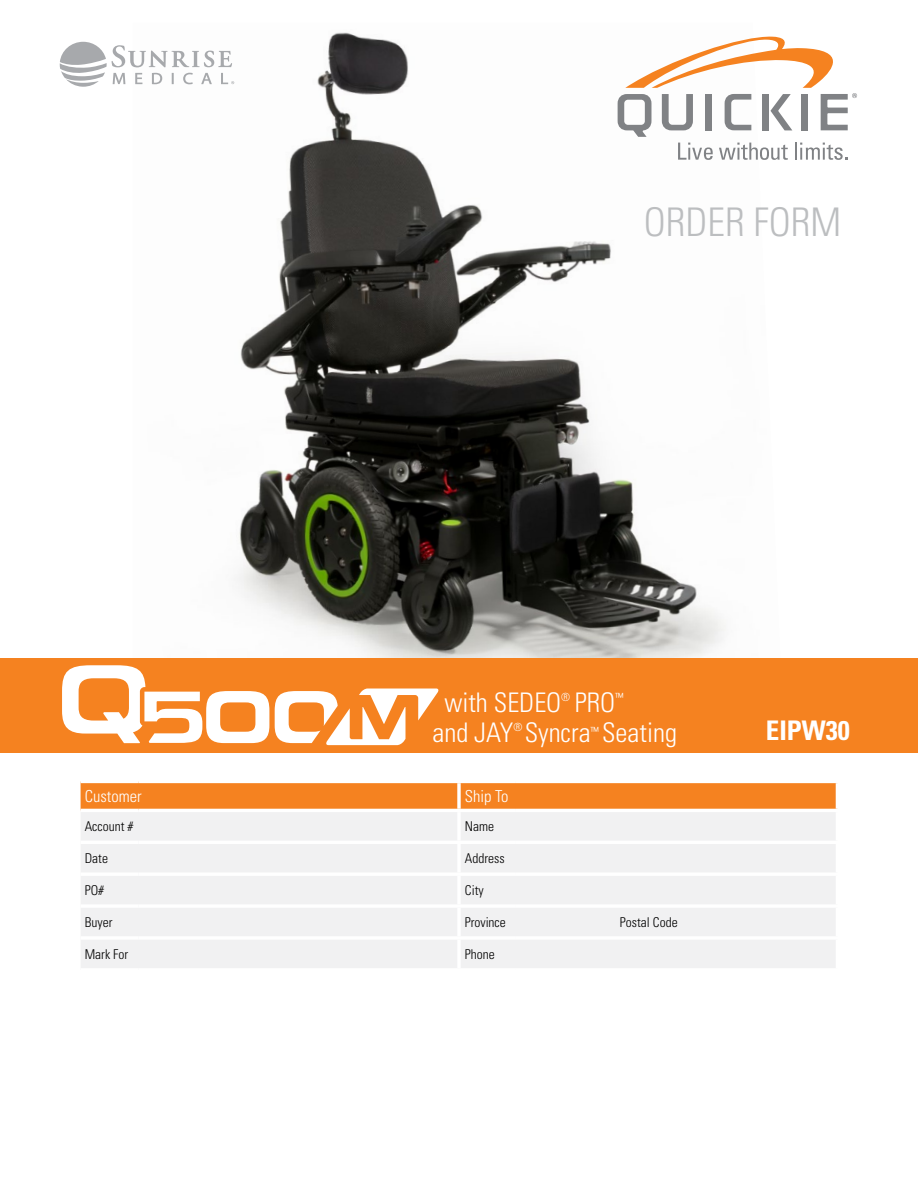
<style>
.page{position:relative;width:918px;height:1188px;background:#fff}
.page>*{position:absolute;margin:0;border:0;box-sizing:border-box;transform-origin:0 0}
.t1{font:300 condensed 39.45px "Univers LT Std";color:#bcbec0}
.t2{font:300 condensed 27px "Univers LT Std";color:#fff}
.t3{font:700 condensed 27px "Univers LT Std";color:#fff}
.t4{font:300 condensed 16.5px "Univers LT Std";color:#fff}
.t5{font:300 condensed 13.5px "Univers LT Std";color:#000}
.t6{font:300 condensed 11.25px "Univers LT Std";color:#fff}
</style>
<div class="page">
<img style="left:133px;top:32px;width:649px;height:627px">
<svg style="left:60px;top:42px;width:174px;height:45px"></svg>
<svg style="left:81px;top:783px;width:755px;height:26px;background:#f58423"></svg>
<div style="left:81px;top:812px;width:755px;height:156px;background:#f1f1f2"></div>
<svg style="left:457px;top:783px;width:4px;height:26px"></svg>
<hr style="left:516px;top:841px;width:323px;height:3px;background:#fff">
<hr style="left:516px;top:872px;width:323px;height:4px;background:#fff">
<hr style="left:516px;top:904px;width:323px;height:4px;background:#fff">
<hr style="left:516px;top:936px;width:323px;height:4px;background:#fff">
<hr style="left:81px;top:841px;width:58px;height:3px;background:#fff">
<hr style="left:139px;top:841px;width:320px;height:3px;background:#fff">
<hr style="left:459px;top:841px;width:57px;height:3px;background:#fff">
<hr style="left:81px;top:872px;width:58px;height:4px;background:#fff">
<hr style="left:139px;top:872px;width:320px;height:4px;background:#fff">
<hr style="left:459px;top:872px;width:57px;height:4px;background:#fff">
<hr style="left:81px;top:904px;width:58px;height:4px;background:#fff">
<hr style="left:139px;top:904px;width:320px;height:4px;background:#fff">
<hr style="left:459px;top:904px;width:57px;height:4px;background:#fff">
<hr style="left:81px;top:936px;width:58px;height:4px;background:#fff">
<hr style="left:139px;top:936px;width:320px;height:4px;background:#fff">
<hr style="left:459px;top:936px;width:57px;height:4px;background:#fff">
<hr style="left:457px;top:812px;width:4px;height:29px;background:#fff">
<hr style="left:457px;top:844px;width:4px;height:28px;background:#fff">
<hr style="left:457px;top:876px;width:4px;height:28px;background:#fff">
<hr style="left:457px;top:908px;width:4px;height:28px;background:#fff">
<hr style="left:457px;top:940px;width:4px;height:28px;background:#fff">
<div style="left:0;top:659px;width:918px;height:94px;background:#f58220"></div>
<svg style="left:275px;top:689px;width:164px;height:56px"></svg>
<svg style="left:62px;top:665px;width:207px;height:78px"></svg>
<svg style="left:618px;top:36px;width:239px;height:101px"></svg>
<svg style="left:678px;top:143px;width:35px;height:17px"></svg>
<svg style="left:719px;top:143px;width:69px;height:17px"></svg>
<svg style="left:795px;top:143px;width:52px;height:17px"></svg>
<h1 class="t1" style="left:644px;top:199px;width:199px">ORDER FORM</h1>
<h2 class="t2" style="left:444px;top:686px;width:172px">with SEDEO<sup>®</sup> PRO</h2>
<p class="t6" style="left:615px;top:690px;width:10px">™</p>
<h2 class="t2" style="left:432px;top:716px;width:246px">and JAY<sup>®</sup> Syncra Seating</h2>
<p class="t6" style="left:591px;top:724px;width:10px">™</p>
<p class="t4" style="left:85px;top:786px;width:58px">Customer</p>
<p class="t4" style="left:465px;top:786px;width:45px">Ship To</p>
<p class="t5" style="left:85px;top:818px;width:50px">Account #</p>
<p class="t5" style="left:465px;top:818px;width:31px">Name</p>
<p class="t5" style="left:85px;top:850px;width:25px">Date</p>
<p class="t5" style="left:465px;top:850px;width:41px">Address</p>
<p class="t5" style="left:85px;top:882px;width:21px">PO#</p>
<p class="t5" style="left:465px;top:882px;width:20px">City</p>
<p class="t5" style="left:85px;top:914px;width:29px">Buyer</p>
<p class="t5" style="left:465px;top:914px;width:42px">Province</p>
<p class="t5" style="left:620px;top:914px;width:59px">Postal Code</p>
<p class="t5" style="left:85px;top:946px;width:45px">Mark For</p>
<p class="t5" style="left:465px;top:946px;width:31px">Phone</p>
<h2 class="t3" style="left:766px;top:713px;width:85px">EIPW30</h2>
</div>
